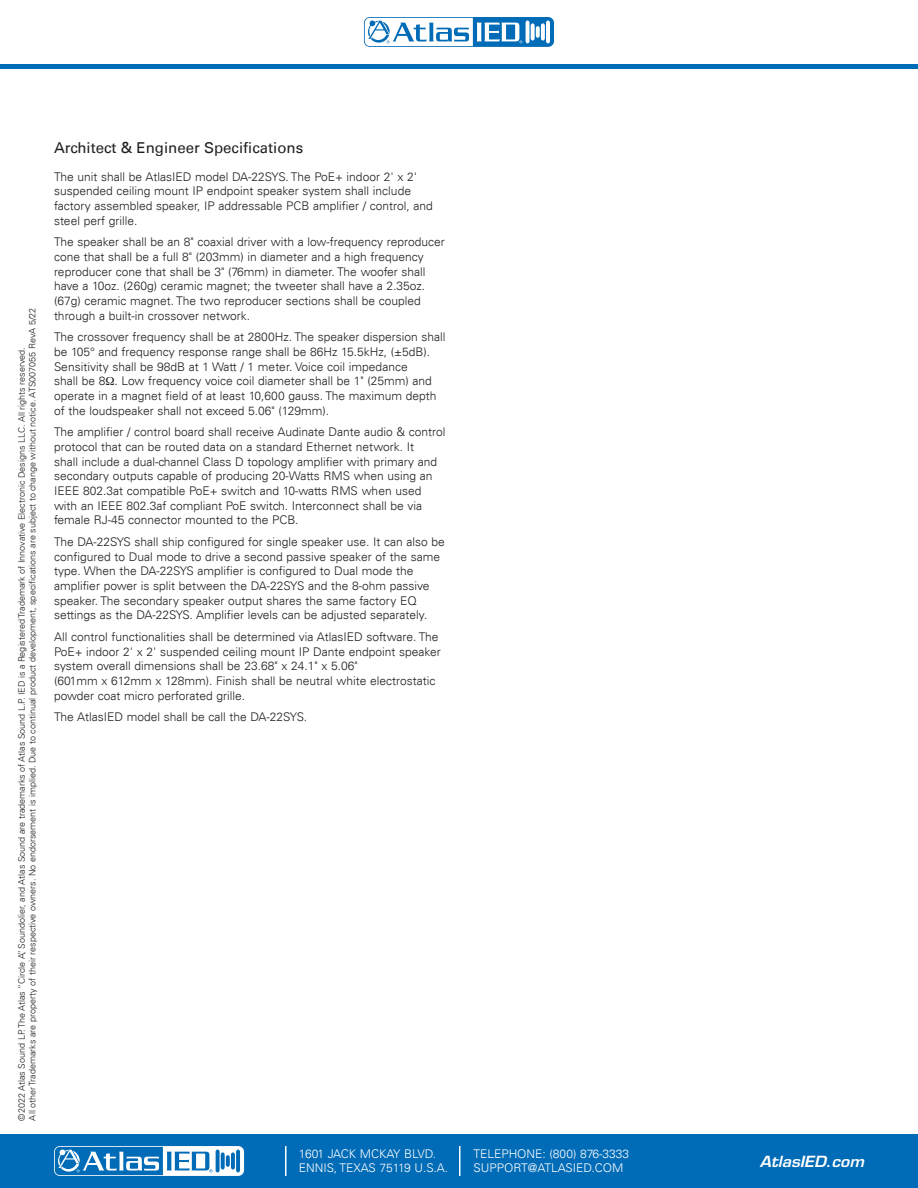
<style>
.page{position:relative;width:918px;height:1188px;background:#fff}
.page>*{position:absolute;margin:0;border:0;box-sizing:border-box;transform-origin:0 0}
.t1{font:15px "Univers LT";color:#231f20}
.t2{font:italic 600 15px "Eurostile LT Std";color:#fff;scale:1.05 1}
.t3{font:300 12px/14.7px "Univers LT";color:#231f20}
.t4{font:300 12px/13.5px "Univers LT";color:#fff}
.t5{font:300 9px/10.8px "Univers LT";color:#231f20}
</style>
<div class="page">
<div style="left:0;top:1134px;width:918px;height:54px;background:#006bb6"></div>
<svg style="left:54px;top:1146px;width:190px;height:30px"></svg>
<hr style="left:285px;top:1146px;width:2px;height:30px;background:#fff">
<hr style="left:459px;top:1146px;width:1px;height:30px;background:#fff">
<hr style="left:0;top:64px;width:918px;height:4px;background:#006bb6">
<svg style="left:364px;top:17px;width:190px;height:30px"></svg>
<svg style="left:526px;top:21px;width:4px;height:22px"></svg>
<hr style="left:546px;top:21px;width:4px;height:22px;background:#fff;border-radius:2px">
<svg style="left:531px;top:23px;width:4px;height:18px"></svg>
<svg style="left:541px;top:23px;width:4px;height:18px"></svg>
<svg style="left:536px;top:26px;width:4px;height:12px"></svg>
<svg style="left:365px;top:18px;width:157px;height:28px"></svg>
<p class="t5" style="left:16px;top:1120px;width:814px;rotate:-90deg">©2022 Atlas Sound LP. The Atlas “Circle A”, Soundolier, and Atlas Sound are trademarks of Atlas Sound L.P. IED is a Registered Trademark of Innovative Electronic Designs LLC. All rights reserved.<br>All other Trademarks are property of their respective owners. No endorsement is implied. Due to continual product development, specifications are subject to change without notice. ATS007055 RevA 5/22</p>
<p class="t1" style="left:54px;top:138px;width:251px">Architect &amp; Engineer Specifications</p>
<p class="t3" style="left:54px;top:169px;width:380px">The unit shall be AtlasIED model DA-22SYS. The PoE+ indoor 2' x 2' suspended ceiling mount IP endpoint speaker system shall include factory assembled speaker, IP addressable PCB amplifier / control, and steel perf grille.</p>
<p class="t3" style="left:54px;top:235px;width:392px">The speaker shall be an 8" coaxial driver with a low-frequency reproducer cone that shall be a full 8" (203mm) in diameter and a high frequency reproducer cone that shall be 3" (76mm) in diameter. The woofer shall have a 10oz. (260g) ceramic magnet; the tweeter shall have a 2.35oz. (67g) ceramic magnet. The two reproducer sections shall be coupled through a built-in crossover network.</p>
<p class="t3" style="left:54px;top:330px;width:393px">The crossover frequency shall be at 2800Hz. The speaker dispersion shall be 105° and frequency response range shall be 86Hz 15.5kHz, (±5dB).<br>Sensitivity shall be 98dB at 1 Watt / 1 meter. Voice coil impedance<br>shall be 8 . Low frequency voice coil diameter shall be 1" (25mm) and operate in a magnet field of at least 10,600 gauss. The maximum depth of the loudspeaker shall not exceed 5.06" (129mm).</p>
<p class="t3" style="left:54px;top:425px;width:393px">The amplifier / control board shall receive Audinate Dante audio &amp; control protocol that can be routed data on a standard Ethernet network. It<br>shall include a dual-channel Class D topology amplifier with primary and secondary outputs capable of producing 20-Watts RMS when using an IEEE 802.3at compatible PoE+ switch and 10-watts RMS when used with an IEEE 802.3af compliant PoE switch. Interconnect shall be via female RJ-45 connector mounted to the PCB.</p>
<p class="t3" style="left:54px;top:534px;width:392px">The DA-22SYS shall ship configured for single speaker use. It can also be configured to Dual mode to drive a second passive speaker of the same type. When the DA-22SYS amplifier is configured to Dual mode the amplifier power is split between the DA-22SYS and the 8-ohm passive speaker. The secondary speaker output shares the same factory EQ settings as the DA-22SYS. Amplifier levels can be adjusted separately.</p>
<p class="t3" style="left:54px;top:629px;width:388px">All control functionalities shall be determined via AtlasIED software. The PoE+ indoor 2' x 2' suspended ceiling mount IP Dante endpoint speaker system overall dimensions shall be 23.68" x 24.1" x 5.06"<br>(601mm x 612mm x 128mm). Finish shall be neutral white electrostatic powder coat micro perforated grille.</p>
<p class="t3" style="left:54px;top:710px;width:255px">The AtlasIED model shall be call the DA-22SYS.</p>
<p class="t4" style="left:299px;top:1147px;width:151px">1601 JACK MCKAY BLVD.<br>ENNIS, TEXAS 75119 U.S.A.</p>
<p class="t4" style="left:473px;top:1147px;width:157px">TELEPHONE: (800) 876-3333<br>SUPPORT@ATLASIED.COM</p>
<p class="t2" style="left:760px;top:1152px;width:101px">AtlasIED.com</p>
</div>
